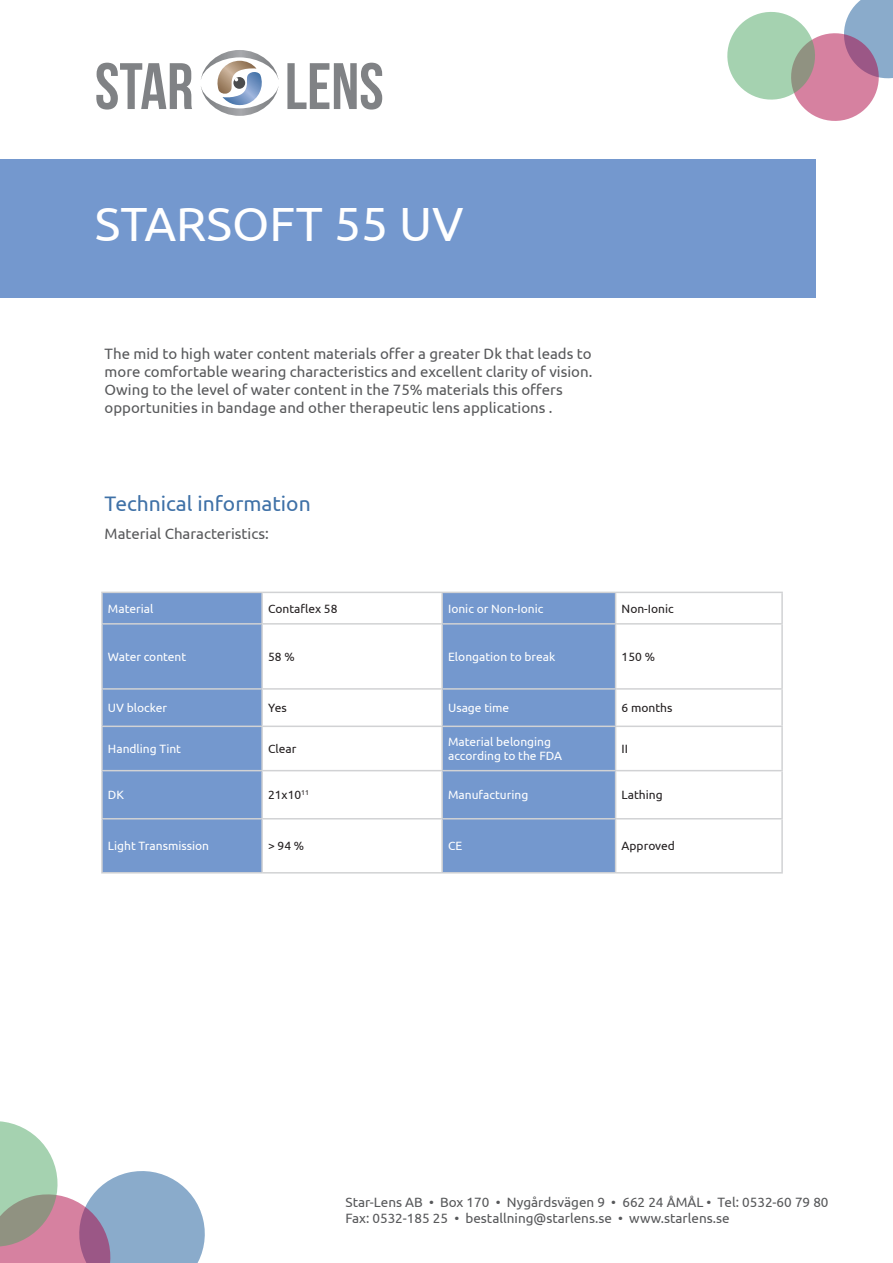
<style>
.page{position:relative;width:893px;height:1263px;background:#fff}
.page>*{position:absolute;margin:0;border:0;box-sizing:border-box;transform-origin:0 0}
.t1{font:48px "Ubuntu";color:#fff}
.t2{font:21px "Ubuntu";color:#3f71a7}
.t3{font:15px "Ubuntu";color:#57585a}
.t4{font:13.5px "Ubuntu";color:#57585a}
.t5{font:12px "Ubuntu";color:#fff}
.t6{font:12px "Ubuntu";color:#231f20}
</style>
<div class="page">
<div style="left:0;top:159px;width:815px;height:139px;background:#7498ce"></div>
<svg style="left:0;top:1121px;width:205px;height:142px"></svg>
<div style="left:103px;top:593px;width:158px;height:279px;background:#7498ce"></div>
<div style="left:443px;top:593px;width:172px;height:279px;background:#7498ce"></div>
<hr style="left:101px;top:592px;width:161px;height:1px;background:#d1d2d4">
<hr style="left:101px;top:593px;width:2px;height:30px;background:#d1d2d4">
<hr style="left:262px;top:592px;width:180px;height:1px;background:#d1d2d4">
<hr style="left:261px;top:593px;width:2px;height:30px;background:#d1d2d4">
<hr style="left:442px;top:592px;width:174px;height:1px;background:#d1d2d4">
<hr style="left:441px;top:593px;width:2px;height:30px;background:#d1d2d4">
<hr style="left:616px;top:592px;width:167px;height:1px;background:#d1d2d4">
<hr style="left:615px;top:593px;width:1px;height:30px;background:#d1d2d4">
<hr style="left:781px;top:593px;width:2px;height:30px;background:#d1d2d4">
<hr style="left:101px;top:623px;width:161px;height:2px;background:#d1d2d4">
<hr style="left:101px;top:625px;width:2px;height:63px;background:#d1d2d4">
<hr style="left:262px;top:623px;width:180px;height:2px;background:#d1d2d4">
<hr style="left:261px;top:625px;width:2px;height:63px;background:#d1d2d4">
<hr style="left:442px;top:623px;width:174px;height:2px;background:#d1d2d4">
<hr style="left:441px;top:625px;width:2px;height:63px;background:#d1d2d4">
<hr style="left:616px;top:623px;width:167px;height:2px;background:#d1d2d4">
<hr style="left:615px;top:625px;width:1px;height:63px;background:#d1d2d4">
<hr style="left:781px;top:625px;width:2px;height:63px;background:#d1d2d4">
<hr style="left:101px;top:688px;width:161px;height:2px;background:#d1d2d4">
<hr style="left:101px;top:690px;width:2px;height:35px;background:#d1d2d4">
<hr style="left:262px;top:688px;width:180px;height:2px;background:#d1d2d4">
<hr style="left:261px;top:690px;width:2px;height:35px;background:#d1d2d4">
<hr style="left:442px;top:688px;width:174px;height:2px;background:#d1d2d4">
<hr style="left:441px;top:690px;width:2px;height:35px;background:#d1d2d4">
<hr style="left:616px;top:688px;width:167px;height:2px;background:#d1d2d4">
<hr style="left:615px;top:690px;width:1px;height:35px;background:#d1d2d4">
<hr style="left:781px;top:690px;width:2px;height:35px;background:#d1d2d4">
<hr style="left:101px;top:725px;width:161px;height:2px;background:#d1d2d4">
<hr style="left:101px;top:727px;width:2px;height:43px;background:#d1d2d4">
<hr style="left:262px;top:725px;width:180px;height:2px;background:#d1d2d4">
<hr style="left:261px;top:727px;width:2px;height:43px;background:#d1d2d4">
<hr style="left:442px;top:725px;width:174px;height:2px;background:#d1d2d4">
<hr style="left:441px;top:727px;width:2px;height:43px;background:#d1d2d4">
<hr style="left:616px;top:725px;width:167px;height:2px;background:#d1d2d4">
<hr style="left:615px;top:727px;width:1px;height:43px;background:#d1d2d4">
<hr style="left:781px;top:727px;width:2px;height:43px;background:#d1d2d4">
<hr style="left:101px;top:770px;width:161px;height:1px;background:#d1d2d4">
<hr style="left:101px;top:771px;width:2px;height:47px;background:#d1d2d4">
<hr style="left:262px;top:770px;width:180px;height:1px;background:#d1d2d4">
<hr style="left:261px;top:771px;width:2px;height:47px;background:#d1d2d4">
<hr style="left:442px;top:770px;width:174px;height:1px;background:#d1d2d4">
<hr style="left:441px;top:771px;width:2px;height:47px;background:#d1d2d4">
<hr style="left:616px;top:770px;width:167px;height:1px;background:#d1d2d4">
<hr style="left:615px;top:771px;width:1px;height:47px;background:#d1d2d4">
<hr style="left:781px;top:771px;width:2px;height:47px;background:#d1d2d4">
<hr style="left:101px;top:818px;width:161px;height:1px;background:#d1d2d4">
<hr style="left:101px;top:819px;width:2px;height:53px;background:#d1d2d4">
<hr style="left:262px;top:818px;width:180px;height:1px;background:#d1d2d4">
<hr style="left:261px;top:819px;width:2px;height:53px;background:#d1d2d4">
<hr style="left:442px;top:818px;width:174px;height:1px;background:#d1d2d4">
<hr style="left:441px;top:819px;width:2px;height:53px;background:#d1d2d4">
<hr style="left:616px;top:818px;width:167px;height:1px;background:#d1d2d4">
<hr style="left:615px;top:819px;width:1px;height:53px;background:#d1d2d4">
<hr style="left:781px;top:819px;width:2px;height:53px;background:#d1d2d4">
<hr style="left:101px;top:872px;width:161px;height:1px;background:#d1d2d4">
<hr style="left:262px;top:872px;width:180px;height:1px;background:#d1d2d4">
<hr style="left:442px;top:872px;width:174px;height:1px;background:#d1d2d4">
<hr style="left:616px;top:872px;width:167px;height:1px;background:#d1d2d4">
<svg style="left:727px;top:0;width:166px;height:121px"></svg>
<svg style="left:96px;top:63px;width:96px;height:47px"></svg>
<svg style="left:287px;top:63px;width:95px;height:47px"></svg>
<svg style="left:201px;top:50px;width:78px;height:66px"></svg>
<p class="t1" style="left:95px;top:195px;width:370px">STARSOFT 55 UV</p>
<p class="t3" style="left:105px;top:345px;width:488px">The mid to high water content materials offer a greater Dk that leads to</p>
<p class="t3" style="left:105px;top:363px;width:489px">more comfortable wearing characteristics and excellent clarity of vision.</p>
<p class="t3" style="left:105px;top:381px;width:460px">Owing to the level of water content in the 75% materials this offers</p>
<p class="t3" style="left:105px;top:399px;width:449px">opportunities in bandage and other therapeutic lens applications .</p>
<p class="t2" style="left:105px;top:490px;width:208px">Technical information</p>
<p class="t3" style="left:105px;top:525px;width:166px">Material Characteristics:</p>
<p class="t5" style="left:108px;top:601px;width:47px">Material</p>
<p class="t6" style="left:268px;top:601px;width:71px">Contaflex 58</p>
<p class="t5" style="left:448px;top:601px;width:97px">Ionic or Non-Ionic</p>
<p class="t6" style="left:622px;top:601px;width:54px">Non-Ionic</p>
<p class="t5" style="left:108px;top:649px;width:80px">Water content</p>
<p class="t6" style="left:268px;top:649px;width:28px">58 %</p>
<p class="t5" style="left:448px;top:649px;width:109px">Elongation to break</p>
<p class="t6" style="left:622px;top:649px;width:35px">150 %</p>
<p class="t5" style="left:108px;top:701px;width:61px">UV blocker</p>
<p class="t6" style="left:268px;top:701px;width:20px">Yes</p>
<p class="t5" style="left:448px;top:701px;width:63px">Usage time</p>
<p class="t6" style="left:622px;top:701px;width:52px">6 months</p>
<p class="t5" style="left:108px;top:742px;width:75px">Handling Tint</p>
<p class="t6" style="left:268px;top:742px;width:30px">Clear</p>
<p class="t5" style="left:448px;top:734px;width:104px">Material belonging</p>
<p class="t5" style="left:448px;top:749px;width:116px">according to the FDA</p>
<p class="t6" style="left:622px;top:742px;width:8px">II</p>
<p class="t5" style="left:108px;top:788px;width:18px">DK</p>
<p class="t6" style="left:268px;top:788px;width:43px">21x10<sup>11</sup></p>
<p class="t5" style="left:448px;top:788px;width:82px">Manufacturing</p>
<p class="t6" style="left:622px;top:788px;width:43px">Lathing</p>
<p class="t5" style="left:108px;top:839px;width:103px">Light Transmission</p>
<p class="t6" style="left:268px;top:839px;width:38px">&gt; 94 %</p>
<p class="t5" style="left:448px;top:839px;width:16px">CE</p>
<p class="t6" style="left:622px;top:839px;width:55px">Approved</p>
<p class="t4" style="left:345px;top:1194px;width:485px">Star-Lens AB • Box 170 • Nygårdsvägen 9 • 662 24 ÅMÅL • Tel: 0532-60 79 80</p>
<p class="t4" style="left:345px;top:1210px;width:386px">Fax: 0532-185 25 • bestallning@starlens.se • www.starlens.se</p>
</div>
